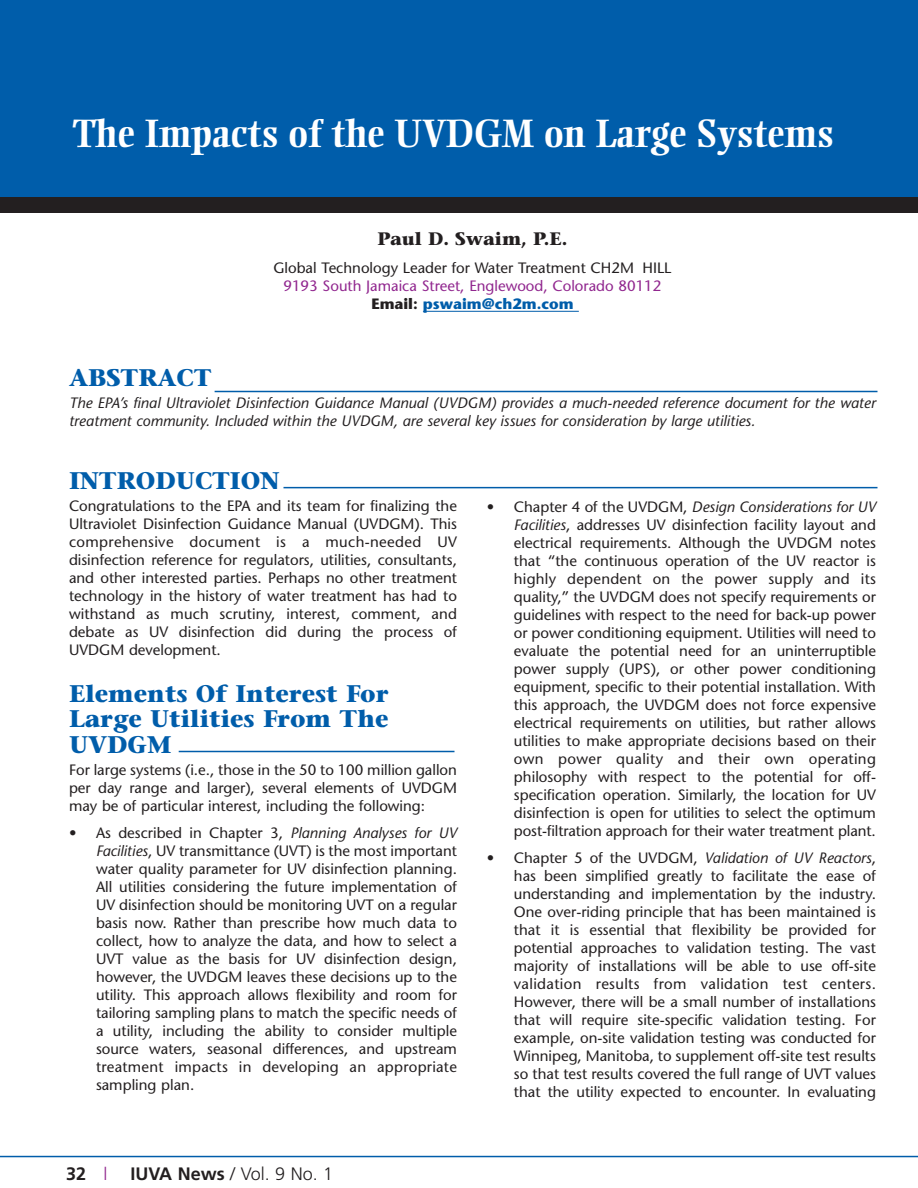
<style>
.page{position:relative;width:918px;height:1188px;background:#fff}
.page>*{position:absolute;margin:0;border:0;box-sizing:border-box;transform-origin:0 0}
.t1{font:700 39px "Ellington";color:#fff}
.t2{font:700 24px/25.5px "Stone Serif";color:#005daa;text-align:justify}
.t3{font:300 18px "Frutiger";color:#231f20}
.t4{font:700 18px "Stone Serif";color:#231f20}
.t5{font:700 18px "Frutiger";color:#231f20}
.t6{font:15px/18px "Stone Sans";color:#231f20;text-align:justify}
.t7{font:italic 15px/18px "Stone Sans";color:#231f20}
.t8{font:15px/18px "Stone Sans";color:#91278f;text-align:center}
.s1{font-weight:700;color:#231f20}
.s2{font-weight:700;color:#005daa}
.s3{font-style:italic}
.s4{font-family:"Stone Serif";font-weight:400;color:#91278f}
.s5{font-weight:700}
</style>
<div class="page">
<hr style="left:0;top:1156px;width:918px;height:1px;background:#005daa">
<div style="left:0;top:0;width:918px;height:199px;background:#005daa"></div>
<div style="left:0;top:197px;width:918px;height:15px;background:#231f20"></div>
<hr style="left:423px;top:311px;width:156px;height:1px;background:#005daa">
<hr style="left:215px;top:391px;width:663px;height:1px;background:#005daa">
<hr style="left:284px;top:487px;width:594px;height:1px;background:#005daa">
<hr style="left:179px;top:751px;width:275px;height:1px;background:#005daa">
<h1 class="t1" style="left:71px;top:118px;width:765px">The Impacts of the UVDGM on Large Systems</h1>
<p class="t4" style="left:377px;top:232px;width:192px">Paul D. Swaim, P.E.</p>
<p class="t6" style="left:273px;top:261px;width:400px">Global Technology Leader for Water Treatment CH2M HILL</p>
<p class="t8" style="left:283px;top:279px;width:380px">9193 South Jamaica Street, Englewood, Colorado 80112<br><span class="s1">Email:</span> <span class="s2">pswaim@ch2m.com</span></p>
<h2 class="t2" style="left:69px;top:367px;width:144px">ABSTRACT</h2>
<p class="t7" style="left:69px;top:396px;width:808px">The EPA’s final Ultraviolet Disinfection Guidance Manual (UVDGM) provides a much-needed reference document for the water treatment community. Included within the UVDGM, are several key issues for consideration by large utilities.</p>
<h2 class="t2" style="left:69px;top:470px;width:212px">INTRODUCTION</h2>
<p class="t6" style="left:69px;top:499px;width:389px">Congratulations to the EPA and its team for finalizing the Ultraviolet Disinfection Guidance Manual (UVDGM). This comprehensive document is a much-needed UV disinfection reference for regulators, utilities, consultants, and other interested parties. Perhaps no other treatment technology in the history of water treatment has had to withstand as much scrutiny, interest, comment, and debate as UV disinfection did during the process of UVDGM development.</p>
<h2 class="t2" style="left:69px;top:683px;width:321px">Elements Of Interest For Large Utilities From The UVDGM</h2>
<p class="t6" style="left:69px;top:763px;width:389px">For large systems (i.e., those in the 50 to 100 million gallon per day range and larger), several elements of UVDGM may be of particular interest, including the following:</p>
<p class="t6" style="left:96px;top:826px;width:363px;text-indent:-27px">• As described in Chapter 3, <span class="s3">Planning Analyses for UV Facilities</span>, UV transmittance (UVT) is the most important water quality parameter for UV disinfection planning.<br>All utilities considering the future implementation of UV disinfection should be monitoring UVT on a regular basis now. Rather than prescribe how much data to collect, how to analyze the data, and how to select a UVT value as the basis for UV disinfection design, however, the UVDGM leaves these decisions up to the utility. This approach allows flexibility and room for tailoring sampling plans to match the specific needs of a utility, including the ability to consider multiple source waters, seasonal differences, and upstream treatment impacts in developing an appropriate sampling plan.</p>
<p class="t5" style="left:66px;top:1166px;width:43px">32 <span class="s4">|</span></p>
<p class="t3" style="left:131px;top:1166px;width:204px"><span class="s5">IUVA News</span> / Vol. 9 No. 1</p>
<p class="t6" style="left:514px;top:499px;width:364px;text-indent:-27px">• Chapter 4 of the UVDGM, <span class="s3">Design Considerations for UV Facilities</span>, addresses UV disinfection facility layout and electrical requirements. Although the UVDGM notes that “the continuous operation of the UV reactor is highly dependent on the power supply and its quality,” the UVDGM does not specify requirements or guidelines with respect to the need for back-up power or power conditioning equipment. Utilities will need to evaluate the potential need for an uninterruptible power supply (UPS), or other power conditioning equipment, specific to their potential installation. With this approach, the UVDGM does not force expensive electrical requirements on utilities, but rather allows utilities to make appropriate decisions based on their own power quality and their own operating philosophy with respect to the potential for off&shy;specification operation. Similarly, the location for UV disinfection is open for utilities to select the optimum post-filtration approach for their water treatment plant.</p>
<p class="t6" style="left:514px;top:850px;width:364px;text-indent:-27px">• Chapter 5 of the UVDGM, <span class="s3">Validation of UV Reactors</span>, has been simplified greatly to facilitate the ease of understanding and implementation by the industry.<br>One over-riding principle that has been maintained is that it is essential that flexibility be provided for potential approaches to validation testing. The vast majority of installations will be able to use off-site validation results from validation test centers.<br>However, there will be a small number of installations that will require site-specific validation testing. For example, on-site validation testing was conducted for Winnipeg, Manitoba, to supplement off-site test results so that test results covered the full range of UVT values that the utility expected to encounter. In evaluating</p>
</div>
